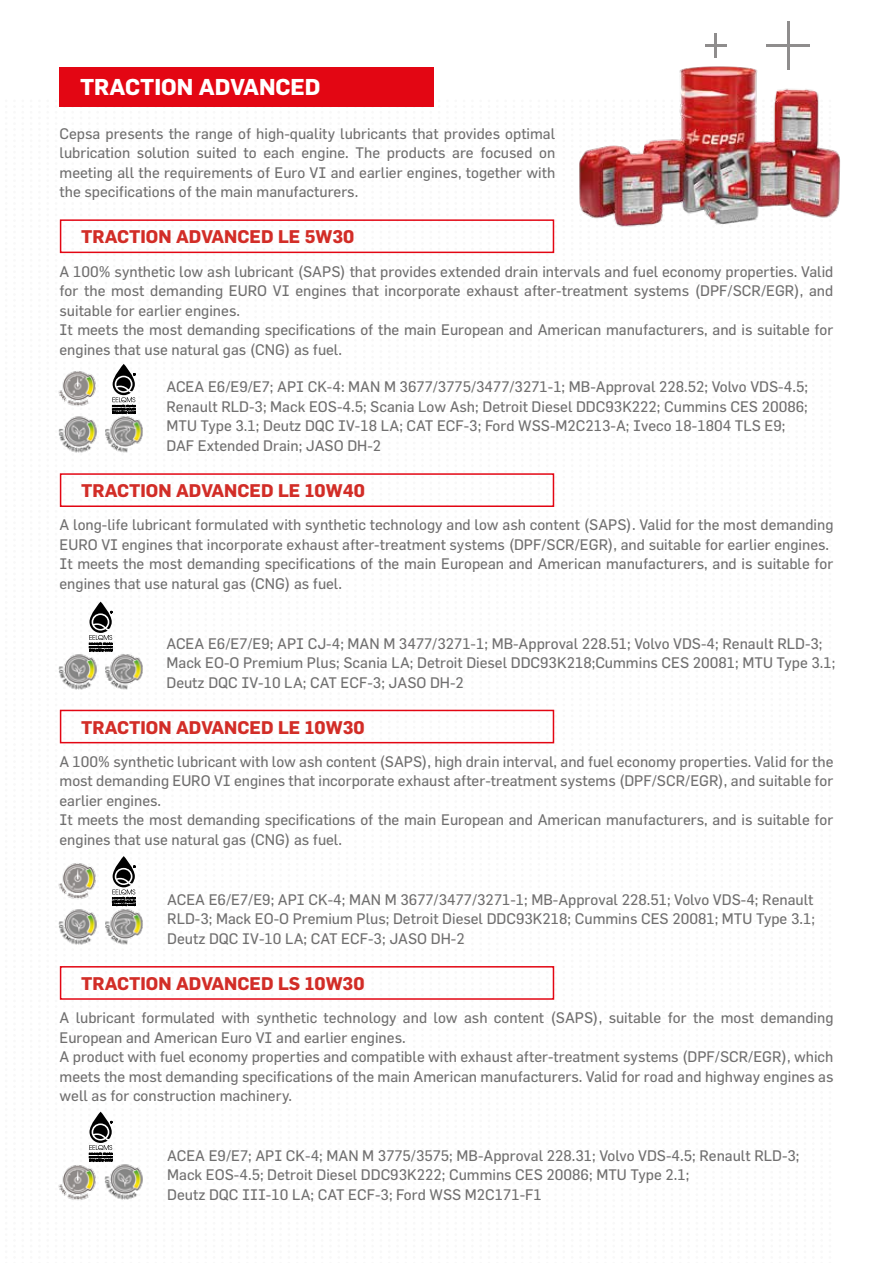
<style>
.page{position:relative;width:893px;height:1263px;background:#fff}
.page>*{position:absolute;margin:0;border:0;box-sizing:border-box;transform-origin:0 0}
.t1{font:700 22.5px "Flama";color:#fff}
.t2{font:700 18px "Flama";color:#d22d27}
.t3{font:15px/19.5px "Flama";color:#706f6f}
</style>
<div class="page">
<svg style="left:546px;top:711px;width:9px;height:289px"></svg>
<svg style="left:554px;top:473px;width:1px;height:34px"></svg>
<svg style="left:138px;top:106px;width:19px;height:1px"></svg>
<svg style="left:163px;top:253px;width:19px;height:1px"></svg>
<svg style="left:163px;top:106px;width:19px;height:1px"></svg>
<svg style="left:296px;top:253px;width:19px;height:1px"></svg>
<svg style="left:296px;top:106px;width:19px;height:1px"></svg>
<svg style="left:321px;top:253px;width:19px;height:1px"></svg>
<svg style="left:321px;top:106px;width:19px;height:1px"></svg>
<svg style="left:363px;top:253px;width:19px;height:1px"></svg>
<svg style="left:363px;top:106px;width:19px;height:1px"></svg>
<svg style="left:388px;top:253px;width:19px;height:1px"></svg>
<svg style="left:388px;top:106px;width:19px;height:1px"></svg>
<svg style="left:413px;top:253px;width:19px;height:1px"></svg>
<svg style="left:413px;top:106px;width:19px;height:1px"></svg>
<svg style="left:521px;top:253px;width:19px;height:1px"></svg>
<svg style="left:546px;top:249px;width:9px;height:5px"></svg>
<svg style="left:554px;top:219px;width:1px;height:24px"></svg>
<hr style="left:705px;top:44px;width:21px;height:3px;background:#8f8d8d">
<hr style="left:714px;top:33px;width:3px;height:25px;background:#8f8d8d">
<hr style="left:767px;top:44px;width:43px;height:3px;background:#8f8d8d">
<hr style="left:787px;top:21px;width:2px;height:49px;background:#8f8d8d">
<div style="left:60px;top:67px;width:374px;height:39px;background:#e30613"></div>
<img style="left:579px;top:52px;width:261px;height:175px">
<div style="left:60px;top:219px;width:494px;height:34px;border:2px solid #e30613"></div>
<svg style="left:105px;top:250px;width:52px;height:162px"></svg>
<img style="left:58px;top:371px;width:38px;height:35px">
<img style="left:105px;top:412px;width:38px;height:41px">
<img style="left:58px;top:416px;width:39px;height:37px">
<div style="left:60px;top:473px;width:494px;height:34px;border:2px solid #e30613"></div>
<svg style="left:88px;top:601px;width:25px;height:51px"></svg>
<img style="left:102px;top:650px;width:41px;height:40px">
<img style="left:58px;top:650px;width:42px;height:40px">
<div style="left:60px;top:710px;width:494px;height:33px;border:2px solid #e30613"></div>
<svg style="left:105px;top:711px;width:52px;height:193px"></svg>
<img style="left:58px;top:863px;width:38px;height:36px">
<img style="left:105px;top:904px;width:38px;height:41px">
<img style="left:58px;top:909px;width:39px;height:36px">
<div style="left:60px;top:966px;width:494px;height:34px;border:2px solid #e30613"></div>
<svg style="left:88px;top:1111px;width:25px;height:49px"></svg>
<img style="left:58px;top:1160px;width:44px;height:40px">
<img style="left:102px;top:1160px;width:41px;height:40px">
<h1 class="t1" style="left:80px;top:73px;width:242px">TRACTION ADVANCED</h1>
<p class="t3" style="left:60px;top:123px;width:497px;text-align:justify">Cepsa presents the range of high-quality lubricants that provides optimal lubrication solution suited to each engine. The products are focused on meeting all the requirements of Euro VI and earlier engines, together with the specifications of the main manufacturers.</p>
<p class="t2" style="left:81px;top:226px;width:275px">TRACTION ADVANCED LE 5W30</p>
<p class="t3" style="left:60px;top:261px;width:775px">A 100% synthetic low ash lubricant (SAPS) that provides extended drain intervals and fuel economy properties. Valid for the most demanding EURO VI engines that incorporate exhaust after-treatment systems (DPF/SCR/EGR), and suitable for earlier engines.<br>It meets the most demanding specifications of the main European and American manufacturers, and is suitable for engines that use natural gas (CNG) as fuel.</p>
<p class="t3" style="left:166px;top:377px;width:643px">ACEA E6/E9/E7; API CK-4: MAN M 3677/3775/3477/3271-1; MB-Approval 228.52; Volvo VDS-4.5; Renault RLD-3; Mack EOS-4.5; Scania Low Ash; Detroit Diesel DDC93K222; Cummins CES 20086; MTU Type 3.1; Deutz DQC IV-18 LA; CAT ECF-3; Ford WSS-M2C213-A; Iveco 18-1804 TLS E9; DAF Extended Drain; JASO DH-2</p>
<p class="t2" style="left:81px;top:480px;width:285px">TRACTION ADVANCED LE 10W40</p>
<p class="t3" style="left:60px;top:515px;width:775px">A long-life lubricant formulated with synthetic technology and low ash content (SAPS). Valid for the most demanding EURO VI engines that incorporate exhaust after-treatment systems (DPF/SCR/EGR), and suitable for earlier engines.<br>It meets the most demanding specifications of the main European and American manufacturers, and is suitable for engines that use natural gas (CNG) as fuel.</p>
<p class="t3" style="left:166px;top:633px;width:671px">ACEA E6/E7/E9; API CJ-4; MAN M 3477/3271-1; MB-Approval 228.51; Volvo VDS-4; Renault RLD-3;<br>Mack EO-O Premium Plus; Scania LA; Detroit Diesel DDC93K218;Cummins CES 20081; MTU Type 3.1;<br>Deutz DQC IV-10 LA; CAT ECF-3; JASO DH-2</p>
<p class="t2" style="left:81px;top:716px;width:285px">TRACTION ADVANCED LE 10W30</p>
<p class="t3" style="left:60px;top:751px;width:775px">A 100% synthetic lubricant with low ash content (SAPS), high drain interval, and fuel economy properties. Valid for the most demanding EURO VI engines that incorporate exhaust after-treatment systems (DPF/SCR/EGR), and suitable for earlier engines.<br>It meets the most demanding specifications of the main European and American manufacturers, and is suitable for engines that use natural gas (CNG) as fuel.</p>
<p class="t3" style="left:167px;top:889px;width:649px;text-align:justify">ACEA E6/E7/E9; API CK-4; MAN M 3677/3477/3271-1; MB-Approval 228.51; Volvo VDS-4; Renault RLD-3; Mack EO-O Premium Plus; Detroit Diesel DDC93K218; Cummins CES 20081; MTU Type 3.1; Deutz DQC IV-10 LA; CAT ECF-3; JASO DH-2</p>
<p class="t2" style="left:81px;top:973px;width:285px">TRACTION ADVANCED LS 10W30</p>
<p class="t3" style="left:60px;top:1008px;width:775px">A lubricant formulated with synthetic technology and low ash content (SAPS), suitable for the most demanding European and American Euro VI and earlier engines.<br>A product with fuel economy properties and compatible with exhaust after-treatment systems (DPF/SCR/EGR), which meets the most demanding specifications of the main American manufacturers. Valid for road and highway engines as well as for construction machinery.</p>
<p class="t3" style="left:167px;top:1145px;width:634px">ACEA E9/E7; API CK-4; MAN M 3775/3575; MB-Approval 228.31; Volvo VDS-4.5; Renault RLD-3;<br>Mack EOS-4.5; Detroit Diesel DDC93K222; Cummins CES 20086; MTU Type 2.1;<br>Deutz DQC III-10 LA; CAT ECF-3; Ford WSS M2C171-F1</p>
</div>
